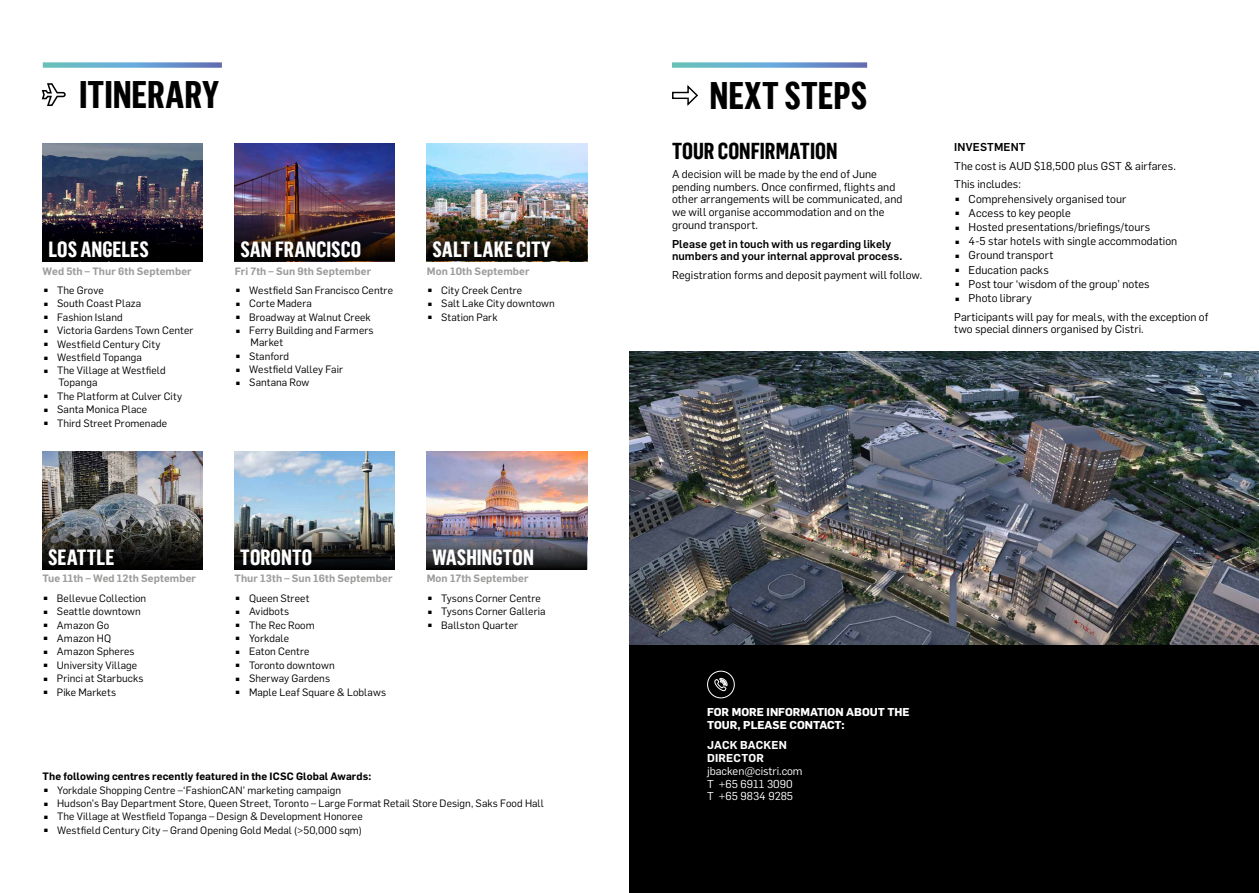
<style>
.page{position:relative;width:1259px;height:893px;background:#fff}
.page>*{position:absolute;margin:0;border:0;box-sizing:border-box;transform-origin:0 0}
.t1{font:700 37.5px "Flama Cond";color:#000}
.t2{font:700 22.5px "Flama Cond";color:#000}
.t3{font:700 21.45px "Flama Cond";color:#fff}
.t4{font:11.25px/12.8px "Flama";letter-spacing:.005em;color:#000}
.t5{font:500 11.25px/12.8px "Flama";letter-spacing:.005em;color:#000}
.t6{font:700 11.25px/12.8px "Flama";color:#fff}
.t7{font:11.25px/12.8px "Flama";color:#fff}
.t8{font:600 11.25px/12.8px "Flama";letter-spacing:.015em;color:#fff}
.t9{font:10.5px/12px "Flama";letter-spacing:.01em;color:#000}
.t10{font:600 10.5px "Flama";letter-spacing:.01em;color:#9d9d9c}
.t11{font:600 10.5px "Flama";letter-spacing:.01em;color:#000}
.s1{font-size:6px}
</style>
<div class="page">
<img style="left:43px;top:143px;width:160px;height:22px">
<img style="left:42px;top:452px;width:161px;height:118px">
<img style="left:235px;top:143px;width:160px;height:22px">
<img style="left:234px;top:452px;width:161px;height:21px">
<img style="left:234px;top:473px;width:161px;height:97px">
<img style="left:427px;top:452px;width:160px;height:21px">
<img style="left:427px;top:473px;width:160px;height:97px">
<img style="left:42px;top:473px;width:160px;height:97px">
<img style="left:43px;top:165px;width:160px;height:96px">
<img style="left:235px;top:165px;width:160px;height:96px">
<img style="left:427px;top:165px;width:160px;height:96px">
<svg style="left:41px;top:83px;width:25px;height:24px"></svg>
<svg style="left:43px;top:62px;width:179px;height:6px"></svg>
<div style="left:629px;top:640px;width:630px;height:253px;background:#000"></div>
<div style="left:707px;top:671px;width:27px;height:27px;border:1px solid #fff;border-radius:50%"></div>
<svg style="left:714px;top:677px;width:14px;height:15px"></svg>
<svg style="left:672px;top:62px;width:195px;height:6px"></svg>
<svg style="left:672px;top:85px;width:26px;height:21px"></svg>
<img style="left:629px;top:351px;width:630px;height:294px">
<h1 class="t1" style="left:79px;top:73px;width:141px">ITINERARY</h1>
<h3 class="t3" style="left:48px;top:237px;width:102px">LOS ANGELES</h3>
<p class="t10" style="left:43px;top:263px;width:151px">Wed 5th – Thur 6th September</p>
<p class="t9" style="left:44px;top:283px;width:61px"><span class="s1">▪</span> The Grove</p>
<p class="t9" style="left:44px;top:297px;width:99px"><span class="s1">▪</span> South Coast Plaza</p>
<p class="t9" style="left:44px;top:310px;width:80px"><span class="s1">▪</span> Fashion Island</p>
<p class="t9" style="left:44px;top:324px;width:151px"><span class="s1">▪</span> Victoria Gardens Town Center</p>
<p class="t9" style="left:44px;top:337px;width:118px"><span class="s1">▪</span> Westfield Century City</p>
<p class="t9" style="left:44px;top:351px;width:99px"><span class="s1">▪</span> Westfield Topanga</p>
<p class="t9" style="left:58px;top:364px;width:109px;text-indent:-14px"><span class="s1">▪</span> The Village at Westfield<br>Topanga</p>
<p class="t9" style="left:44px;top:390px;width:140px"><span class="s1">▪</span> The Platform at Culver City</p>
<p class="t9" style="left:44px;top:403px;width:105px"><span class="s1">▪</span> Santa Monica Place</p>
<p class="t9" style="left:44px;top:417px;width:125px"><span class="s1">▪</span> Third Street Promenade</p>
<h3 class="t3" style="left:240px;top:237px;width:122px">SAN FRANCISCO</h3>
<p class="t10" style="left:235px;top:263px;width:138px">Fri 7th – Sun 9th September</p>
<p class="t9" style="left:236px;top:283px;width:158px"><span class="s1">▪</span> Westfield San Francisco Centre</p>
<p class="t9" style="left:236px;top:297px;width:77px"><span class="s1">▪</span> Corte Madera</p>
<p class="t9" style="left:236px;top:310px;width:136px"><span class="s1">▪</span> Broadway at Walnut Creek</p>
<p class="t9" style="left:251px;top:324px;width:124px;text-indent:-14px"><span class="s1">▪</span> Ferry Building and Farmers<br>Market</p>
<p class="t9" style="left:236px;top:349px;width:55px"><span class="s1">▪</span> Stanford</p>
<p class="t9" style="left:236px;top:363px;width:108px"><span class="s1">▪</span> Westfield Valley Fair</p>
<p class="t9" style="left:236px;top:376px;width:75px"><span class="s1">▪</span> Santana Row</p>
<h3 class="t3" style="left:432px;top:237px;width:120px">SALT LAKE CITY</h3>
<p class="t10" style="left:427px;top:263px;width:104px">Mon 10th September</p>
<p class="t9" style="left:428px;top:283px;width:96px"><span class="s1">▪</span> City Creek Centre</p>
<p class="t9" style="left:428px;top:297px;width:128px"><span class="s1">▪</span> Salt Lake City downtown</p>
<p class="t9" style="left:428px;top:310px;width:71px"><span class="s1">▪</span> Station Park</p>
<h3 class="t3" style="left:48px;top:544px;width:68px">SEATTLE</h3>
<p class="t10" style="left:42px;top:571px;width:155px">Tue 11th – Wed 12th September</p>
<p class="t9" style="left:44px;top:591px;width:104px"><span class="s1">▪</span> Bellevue Collection</p>
<p class="t9" style="left:44px;top:605px;width:99px"><span class="s1">▪</span> Seattle downtown</p>
<p class="t9" style="left:44px;top:618px;width:67px"><span class="s1">▪</span> Amazon Go</p>
<p class="t9" style="left:44px;top:632px;width:69px"><span class="s1">▪</span> Amazon HQ</p>
<p class="t9" style="left:44px;top:645px;width:92px"><span class="s1">▪</span> Amazon Spheres</p>
<p class="t9" style="left:44px;top:659px;width:95px"><span class="s1">▪</span> University Village</p>
<p class="t9" style="left:44px;top:672px;width:101px"><span class="s1">▪</span> Princi at Starbucks</p>
<p class="t9" style="left:44px;top:685px;width:74px"><span class="s1">▪</span> Pike Markets</p>
<h3 class="t3" style="left:240px;top:544px;width:73px">TORONTO</h3>
<p class="t10" style="left:234px;top:571px;width:159px">Thur 13th – Sun 16th September</p>
<p class="t9" style="left:236px;top:591px;width:75px"><span class="s1">▪</span> Queen Street</p>
<p class="t9" style="left:236px;top:605px;width:55px"><span class="s1">▪</span> Avidbots</p>
<p class="t9" style="left:236px;top:618px;width:80px"><span class="s1">▪</span> The Rec Room</p>
<p class="t9" style="left:236px;top:632px;width:55px"><span class="s1">▪</span> Yorkdale</p>
<p class="t9" style="left:236px;top:645px;width:75px"><span class="s1">▪</span> Eaton Centre</p>
<p class="t9" style="left:236px;top:659px;width:100px"><span class="s1">▪</span> Toronto downtown</p>
<p class="t9" style="left:236px;top:672px;width:96px"><span class="s1">▪</span> Sherway Gardens</p>
<p class="t9" style="left:236px;top:685px;width:152px"><span class="s1">▪</span> Maple Leaf Square &amp; Loblaws</p>
<h3 class="t3" style="left:432px;top:544px;width:103px">WASHINGTON</h3>
<p class="t10" style="left:427px;top:571px;width:103px">Mon 17th September</p>
<p class="t9" style="left:428px;top:591px;width:114px"><span class="s1">▪</span> Tysons Corner Centre</p>
<p class="t9" style="left:428px;top:605px;width:119px"><span class="s1">▪</span> Tysons Corner Galleria</p>
<p class="t9" style="left:428px;top:618px;width:91px"><span class="s1">▪</span> Ballston Quarter</p>
<p class="t11" style="left:43px;top:768px;width:330px">The following centres recently featured in the ICSC Global Awards:</p>
<p class="t9" style="left:44px;top:783px;width:298px"><span class="s1">▪</span> Yorkdale Shopping Centre –‘FashionCAN’ marketing campaign</p>
<p class="t9" style="left:44px;top:797px;width:501px"><span class="s1">▪</span> Hudson’s Bay Department Store, Queen Street, Toronto – Large Format Retail Store Design, Saks Food Hall</p>
<p class="t9" style="left:44px;top:810px;width:320px"><span class="s1">▪</span> The Village at Westfield Topanga – Design &amp; Development Honoree</p>
<p class="t9" style="left:44px;top:824px;width:319px"><span class="s1">▪</span> Westfield Century City – Grand Opening Gold Medal (&gt;50,000 sqm)</p>
<h1 class="t1" style="left:709px;top:74px;width:159px">NEXT STEPS</h1>
<h2 class="t2" style="left:672px;top:138px;width:167px">TOUR CONFIRMATION</h2>
<p class="t4" style="left:672px;top:167px;width:232px">A decision will be made by the end of June pending numbers. Once confirmed, flights and other arrangements will be communicated, and we will organise accommodation and on the ground transport.</p>
<p class="t5" style="left:672px;top:237px;width:232px">Please get in touch with us regarding likely numbers and your internal approval process.</p>
<p class="t4" style="left:672px;top:268px;width:252px">Registration forms and deposit payment will follow.</p>
<p class="t5" style="left:954px;top:140px;width:73px">INVESTMENT</p>
<p class="t4" style="left:954px;top:156px;width:223px;line-height:18.6px">The cost is AUD $18,500 plus GST &amp; airfares.<br>This includes:</p>
<p class="t4" style="left:955px;top:192px;width:172px"><span class="s1">▪</span> Comprehensively organised tour</p>
<p class="t4" style="left:955px;top:206px;width:117px"><span class="s1">▪</span> Access to key people</p>
<p class="t4" style="left:955px;top:220px;width:196px"><span class="s1">▪</span> Hosted presentations/briefings/tours</p>
<p class="t4" style="left:955px;top:234px;width:223px"><span class="s1">▪</span> 4-5 star hotels with single accommodation</p>
<p class="t4" style="left:955px;top:249px;width:99px"><span class="s1">▪</span> Ground transport</p>
<p class="t4" style="left:955px;top:263px;width:95px"><span class="s1">▪</span> Education packs</p>
<p class="t4" style="left:955px;top:277px;width:196px"><span class="s1">▪</span> Post tour ‘wisdom of the group’ notes</p>
<p class="t4" style="left:954px;top:288px;width:256px;line-height:18.6px"><span class="s1">▪</span> Photo library<br>Participants will pay for meals, with the exception of</p>
<p class="t4" style="left:954px;top:322px;width:191px">two special dinners organised by Cistri.</p>
<p class="t6" style="left:707px;top:705px;width:204px">FOR MORE INFORMATION ABOUT THE<br>TOUR, PLEASE CONTACT:</p>
<p class="t8" style="left:707px;top:738px;width:81px">JACK BACKEN<br>DIRECTOR</p>
<p class="t7" style="left:707px;top:764px;width:97px">jbacken@cistri.com<br>T +65 6911 3090<br>T +65 9834 9285</p>
</div>
